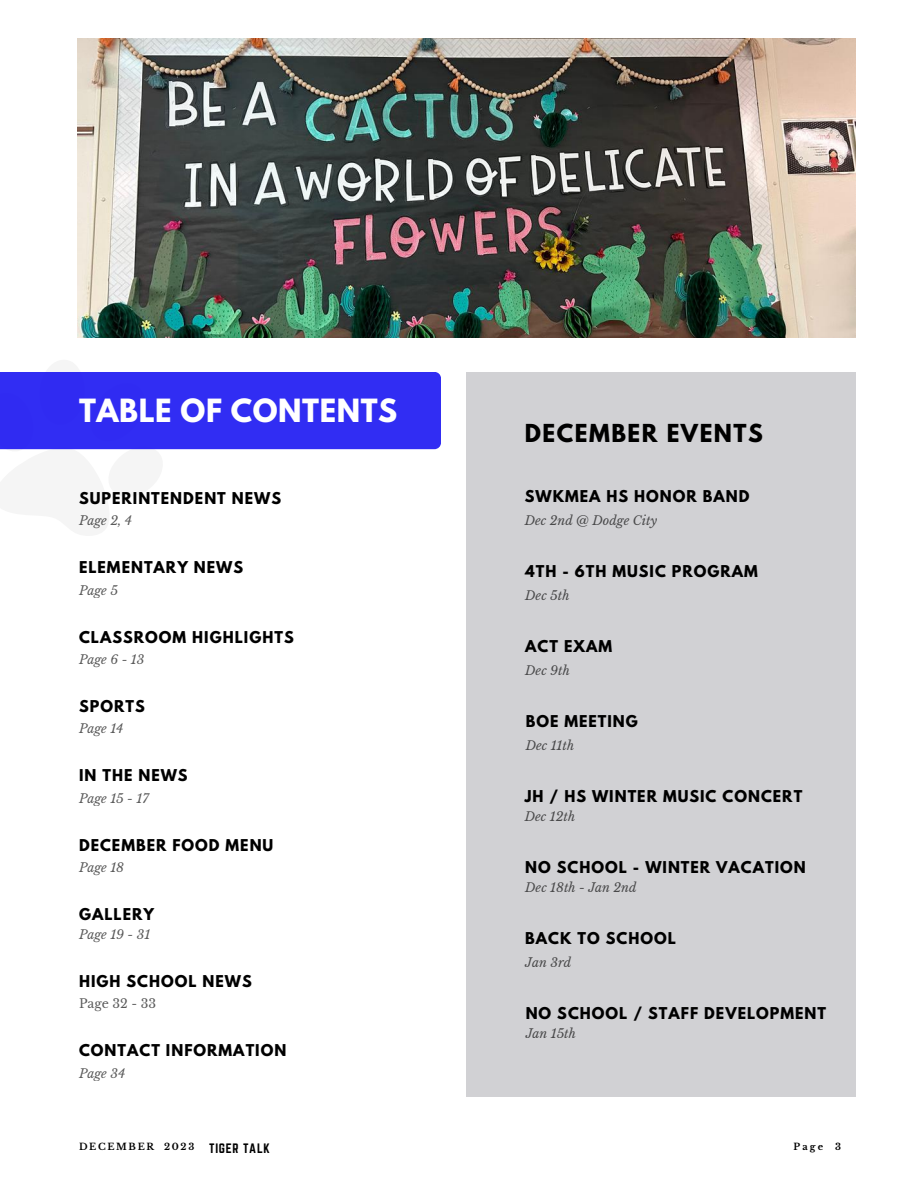
<style>
.page{position:relative;width:918px;height:1188px;background:#fff}
.page>*{position:absolute;margin:0;border:0;box-sizing:border-box;transform-origin:0 0}
.t1{font:700 28.35px "League Spartan";letter-spacing:.02em;color:#fff}
.t2{font:700 21.9px "League Spartan";letter-spacing:.07em;color:#000}
.t3{font:700 14.4px "League Spartan";letter-spacing:.07em;color:#000}
.t4{font:italic 12.45px "Libre Baskerville";color:#000}
.t5{font:12.45px "Libre Baskerville";color:#000}
.t6{font:700 9.3px "Libre Baskerville";letter-spacing:.18em;color:#000}
.s1{font-family:"Norwester";font-weight:400;font-size:12px}
</style>
<div class="page">
<svg style="left:0;top:337px;width:196px;height:113px"></svg>
<img style="left:77px;top:38px;width:779px;height:299px">
<div style="left:0;top:372px;width:441px;height:77px;background:#312df3"></div>
<div style="left:466px;top:372px;width:390px;height:724px;background:#d1d1d4"></div>
<h1 class="t1" style="left:79px;top:396px;width:320px">TABLE OF CONTENTS</h1>
<p class="t3" style="left:79px;top:491px;width:204px">SUPERINTENDENT NEWS</p>
<p class="t4" style="left:79px;top:513px;width:55px">Page 2, 4</p>
<p class="t3" style="left:79px;top:560px;width:166px">ELEMENTARY NEWS</p>
<p class="t4" style="left:79px;top:583px;width:40px">Page 5</p>
<p class="t3" style="left:79px;top:630px;width:216px">CLASSROOM HIGHLIGHTS</p>
<p class="t4" style="left:79px;top:652px;width:67px">Page 6 - 13</p>
<p class="t3" style="left:79px;top:699px;width:67px">SPORTS</p>
<p class="t4" style="left:79px;top:721px;width:46px">Page 14</p>
<p class="t3" style="left:79px;top:768px;width:110px">IN THE NEWS</p>
<p class="t4" style="left:79px;top:791px;width:71px">Page 15 - 17</p>
<p class="t3" style="left:79px;top:838px;width:196px">DECEMBER FOOD MENU</p>
<p class="t4" style="left:79px;top:860px;width:47px">Page 18</p>
<p class="t3" style="left:79px;top:907px;width:77px">GALLERY</p>
<p class="t4" style="left:79px;top:927px;width:73px">Page 19 - 31</p>
<p class="t3" style="left:79px;top:974px;width:174px">HIGH SCHOOL NEWS</p>
<p class="t5" style="left:79px;top:996px;width:79px">Page 32 - 33</p>
<p class="t3" style="left:79px;top:1043px;width:209px">CONTACT INFORMATION</p>
<p class="t4" style="left:79px;top:1065px;width:48px">Page 34</p>
<h2 class="t2" style="left:525px;top:422px;width:240px">DECEMBER EVENTS</h2>
<p class="t3" style="left:525px;top:490px;width:226px">SWKMEA HS HONOR BAND</p>
<p class="t4" style="left:525px;top:513px;width:134px">Dec 2nd @ Dodge City</p>
<p class="t3" style="left:525px;top:564px;width:234px">4TH - 6TH MUSIC PROGRAM</p>
<p class="t4" style="left:525px;top:588px;width:46px">Dec 5th</p>
<p class="t3" style="left:525px;top:639px;width:88px">ACT EXAM</p>
<p class="t4" style="left:525px;top:663px;width:46px">Dec 9th</p>
<p class="t3" style="left:526px;top:714px;width:114px">BOE MEETING</p>
<p class="t4" style="left:526px;top:738px;width:50px">Dec 11th</p>
<p class="t3" style="left:525px;top:789px;width:279px">JH / HS WINTER MUSIC CONCERT</p>
<p class="t4" style="left:525px;top:809px;width:52px">Dec 12th</p>
<p class="t3" style="left:525px;top:860px;width:282px">NO SCHOOL - WINTER VACATION</p>
<p class="t4" style="left:525px;top:880px;width:113px">Dec 18th - Jan 2nd</p>
<p class="t3" style="left:525px;top:931px;width:152px">BACK TO SCHOOL</p>
<p class="t4" style="left:525px;top:955px;width:47px">Jan 3rd</p>
<p class="t3" style="left:526px;top:1006px;width:302px">NO SCHOOL / STAFF DEVELOPMENT</p>
<p class="t4" style="left:526px;top:1026px;width:52px">Jan 15th</p>
<p class="t6" style="left:79px;top:1141px;width:193px">DECEMBER 2023 <span class="s1">TIGER TALK</span></p>
<p class="t6" style="left:793px;top:1141px;width:31px">Page</p>
<p class="t6" style="left:835px;top:1141px;width:7px">3</p>
</div>
